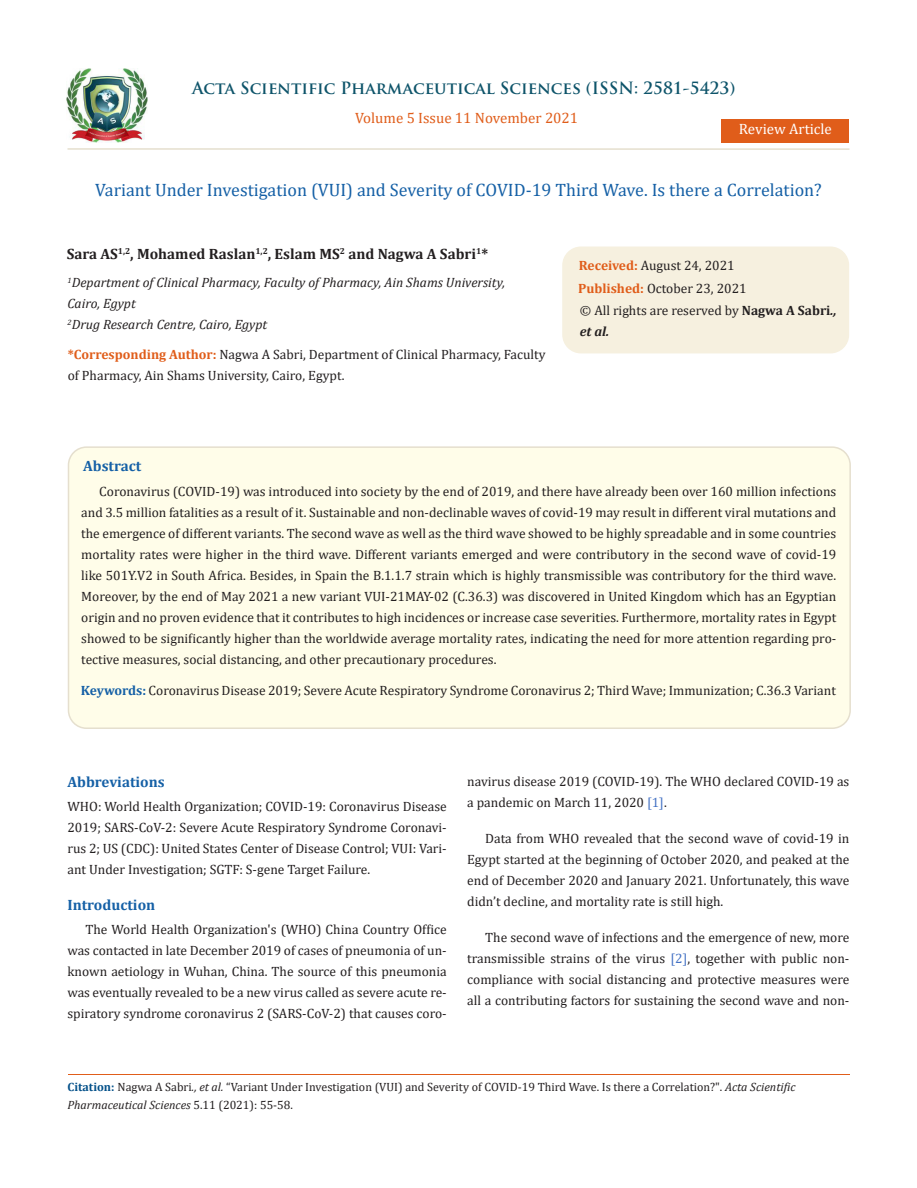
<style>
.page{position:relative;width:917px;height:1188px;background:#fff}
.page>*{position:absolute;margin:0;border:0;box-sizing:border-box;transform-origin:0 0}
.t1{font:18px "Cambria";color:#1560a6}
.t2{font:700 16.5px "Trajan Pro";color:#0e546a}
.t3{font:700 15px "Cambria";color:#231f20}
.t4{font:700 15px "Cambria";color:#1560a6}
.t5{font:15px "Cambria";color:#e05d1a}
.t6{font:15px "Cambria";color:#fff}
.t7{font:13.5px/21px "Cambria";color:#231f20;text-align:justify}
.t8{font:italic 13.5px/21px "Cambria";color:#231f20}
.t9{font:12px "Cambria";color:#231f20}
.t10{font:italic 12px "Cambria";color:#231f20}
.s1{font-weight:700;color:#e05d1a}
.s2{font-weight:700}
.s3{font-weight:700;font-style:italic}
.s4{font-weight:700;color:#1560a6}
.s5{color:#4472c4}
.s6{font-weight:700;color:#035089}
.s7{font-style:italic}
.s8{font-style:normal}
</style>
<div class="page">
<img style="left:67px;top:68px;width:80px;height:74px">
<div style="left:721px;top:119px;width:128px;height:23px;background:#e05d1a"></div>
<div style="left:563px;top:247px;width:285px;height:106px;background:#f6f0df;border-radius:18px"></div>
<div style="left:562px;top:247px;width:287px;height:106px;border:2px solid #f6f0df;border-radius:18px"></div>
<div style="left:68px;top:447px;width:782px;height:281px;background:#fffde9;border-radius:18px"></div>
<div style="left:68px;top:446px;width:782px;height:283px;border:2px solid #e5dfce;border-radius:18px"></div>
<hr style="left:68px;top:1075px;width:781px;height:1px;background:#e05d1a">
<hr style="left:67px;top:148px;width:782px;height:2px;background:#e5dfce">
<p class="t2" style="left:192px;top:77px;width:545px">Acta Scientific Pharmaceutical Sciences (ISSN: 2581-5423)</p>
<p class="t5" style="left:355px;top:109px;width:224px">Volume 5 Issue 11 November 2021</p>
<p class="t6" style="left:739px;top:120px;width:94px">Review Article</p>
<p class="t1" style="left:95px;top:180px;width:728px">Variant Under Investigation (VUI) and Severity of COVID-19 Third Wave. Is there a Correlation?</p>
<p class="t3" style="left:67px;top:243px;width:423px">Sara AS<sup>1,2</sup>, Mohamed Raslan<sup>1,2</sup>, Eslam MS<sup>2</sup> and Nagwa A Sabri<sup>1</sup>*</p>
<p class="t8" style="left:67px;top:272px;width:439px"><sup>1</sup>Department of Clinical Pharmacy, Faculty of Pharmacy, Ain Shams University,<br>Cairo, Egypt</p>
<p class="t8" style="left:67px;top:314px;width:201px"><sup>2</sup>Drug Research Centre, Cairo, Egypt</p>
<p class="t7" style="left:68px;top:344px;width:479px"><span class="s1">*Corresponding Author:</span> Nagwa A Sabri, Department of Clinical Pharmacy, Faculty of Pharmacy, Ain Shams University, Cairo, Egypt.</p>
<p class="t7" style="left:579px;top:255px;width:157px"><span class="s1">Received:</span> August 24, 2021</p>
<p class="t7" style="left:578px;top:278px;width:170px"><span class="s1">Published:</span> October 23, 2021</p>
<p class="t7" style="left:580px;top:300px;width:258px">© All rights are reserved by <span class="s2">Nagwa A Sabri</span><span class="s3">., et al.</span></p>
<p class="t4" style="left:83px;top:455px;width:60px">Abstract</p>
<p class="t7" style="left:81px;top:481px;width:756px;text-indent:18px">Coronavirus (COVID-19) was introduced into society by the end of 2019, and there have already been over 160 million infections and 3.5 million fatalities as a result of it. Sustainable and non-declinable waves of covid-19 may result in different viral mutations and the emergence of different variants. The second wave as well as the third wave showed to be highly spreadable and in some countries mortality rates were higher in the third wave. Different variants emerged and were contributory in the second wave of covid-19 like 501Y.V2 in South Africa. Besides, in Spain the B.1.1.7 strain which is highly transmissible was contributory for the third wave.<br>Moreover, by the end of May 2021 a new variant VUI-21MAY-02 (C.36.3) was discovered in United Kingdom which has an Egyptian origin and no proven evidence that it contributes to high incidences or increase case severities. Furthermore, mortality rates in Egypt showed to be significantly higher than the worldwide average mortality rates, indicating the need for more attention regarding pro&shy;tective measures, social distancing, and other precautionary procedures.</p>
<p class="t7" style="left:81px;top:679px;width:756px"><span class="s4">Keywords:</span> Coronavirus Disease 2019; Severe Acute Respiratory Syndrome Coronavirus 2; Third Wave; Immunization; C.36.3 Variant</p>
<p class="t4" style="left:67px;top:772px;width:99px">Abbreviations</p>
<p class="t7" style="left:67px;top:796px;width:381px">WHO: World Health Organization; COVID-19: Coronavirus Disease 2019; SARS-CoV-2: Severe Acute Respiratory Syndrome Coronavi&shy;rus 2; US (CDC): United States Center of Disease Control; VUI: Vari&shy;ant Under Investigation; SGTF: S-gene Target Failure.</p>
<p class="t4" style="left:67px;top:895px;width:89px">Introduction</p>
<p class="t7" style="left:67px;top:919px;width:381px;text-indent:18px">The World Health Organization's (WHO) China Country Office was contacted in late December 2019 of cases of pneumonia of un&shy;known aetiology in Wuhan, China. The source of this pneumonia was eventually revealed to be a new virus called as severe acute re&shy;spiratory syndrome coronavirus 2 (SARS-CoV-2) that causes coro-</p>
<p class="t7" style="left:467px;top:771px;width:384px">navirus disease 2019 (COVID-19). The WHO declared COVID-19 as a pandemic on March 11, 2020 <span class="s5">[1]</span>.</p>
<p class="t7" style="left:467px;top:828px;width:384px;text-indent:18px">Data from WHO revealed that the second wave of covid-19 in Egypt started at the beginning of October 2020, and peaked at the end of December 2020 and January 2021. Unfortunately, this wave didn’t decline, and mortality rate is still high.</p>
<p class="t7" style="left:467px;top:927px;width:384px;text-indent:18px">The second wave of infections and the emergence of new, more transmissible strains of the virus <span class="s5">[2]</span>, together with public non&shy;compliance with social distancing and protective measures were all a contributing factors for sustaining the second wave and non-</p>
<p class="t9" style="left:68px;top:1080px;width:729px"><span class="s6">Citation:</span> Nagwa A Sabri<span class="s7">., et al.</span> “Variant Under Investigation (VUI) and Severity of COVID-19 Third Wave. Is there a Correlation?". <span class="s7">Acta Scientific</span></p>
<p class="t10" style="left:68px;top:1097px;width:227px">Pharmaceutical Sciences <span class="s8">5.11 (2021): 55-58.</span></p>
</div>
